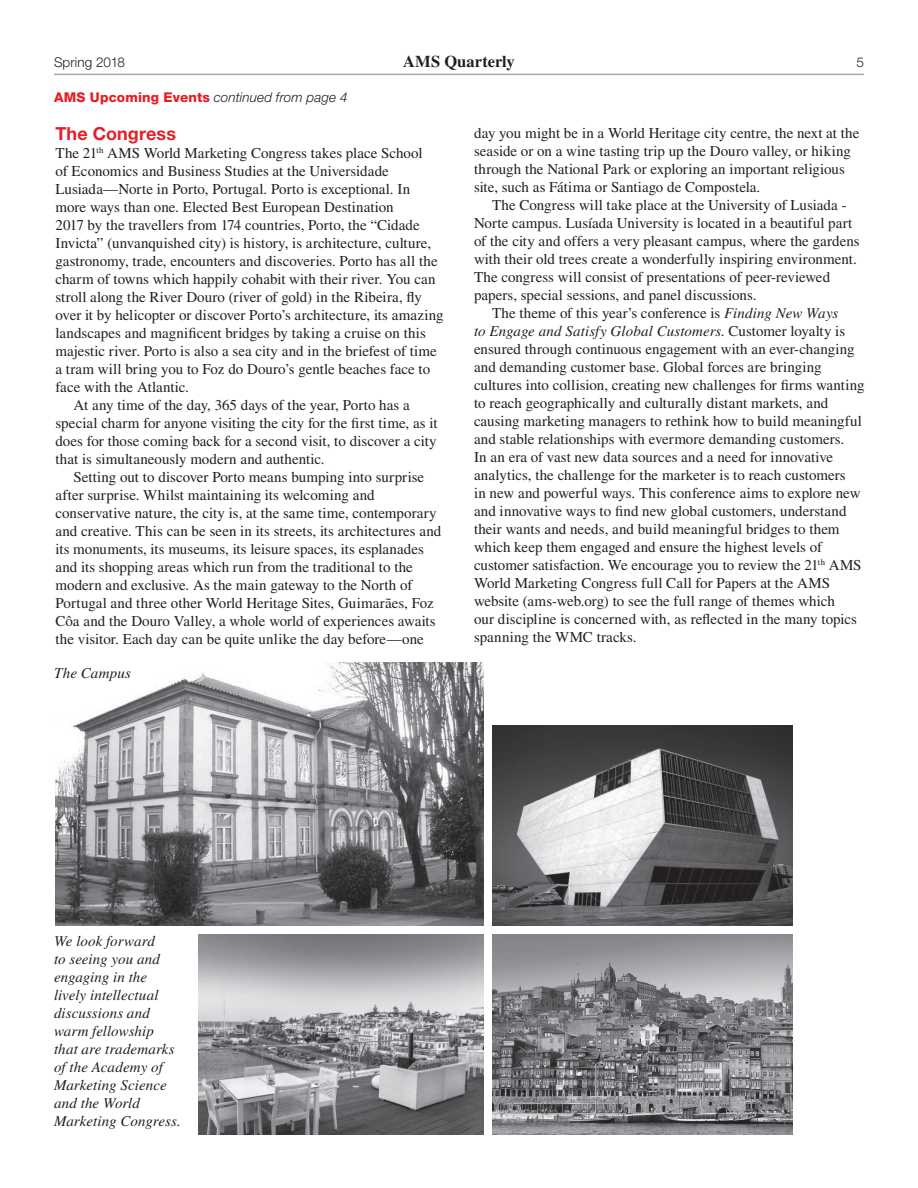
<style>
.page{position:relative;width:918px;height:1188px;background:#fff}
.page>*{position:absolute;margin:0;border:0;box-sizing:border-box;transform-origin:0 0}
.t1{font:700 18px "Helvetica Neue";letter-spacing:.005em;color:#e41f25}
.t2{font:700 16.5px "Times";letter-spacing:.005em;color:#231f20}
.t3{font:15px/18px "Times";color:#231f20}
.t4{font:italic 15px/18px "Times";letter-spacing:.005em;color:#231f20}
.t5{font:italic 300 13.5px "Helvetica Neue";letter-spacing:.01em;color:#231f20}
.t6{font:300 13.5px "Helvetica Neue";letter-spacing:-.005em;color:#231f20}
.s1{font-weight:800;font-style:normal;color:#e41f25}
.s2{font-style:italic}
</style>
<div class="page">
<hr style="left:54px;top:74px;width:810px;height:1px;background:#a8a9ad">
<img style="left:56px;top:662px;width:427px;height:264px">
<img style="left:492px;top:725px;width:300px;height:201px">
<img style="left:198px;top:935px;width:285px;height:200px">
<img style="left:492px;top:935px;width:300px;height:200px">
<p class="t6" style="left:54px;top:54px;width:73px">Spring 2018</p>
<p class="t2" style="left:403px;top:51px;width:113px">AMS Quarterly</p>
<p class="t6" style="left:856px;top:54px;width:9px">5</p>
<p class="t5" style="left:54px;top:89px;width:295px"><span class="s1">AMS Upcoming Events</span> continued from page 4</p>
<p class="t3" style="left:474px;top:124px;width:387px">day you might be in a World Heritage city centre, the next at the seaside or on a wine tasting trip up the Douro valley, or hiking through the National Park or exploring an important religious site, such as Fátima or Santiago de Compostela.</p>
<p class="t3" style="left:474px;top:196px;width:387px;text-indent:18px">The Congress will take place at the University of Lusiada - Norte campus. Lusíada University is located in a beautiful part of the city and offers a very pleasant campus, where the gardens with their old trees create a wonderfully inspiring environment.<br>The congress will consist of presentations of peer-reviewed papers, special sessions, and panel discussions.</p>
<p class="t3" style="left:474px;top:304px;width:392px;text-indent:18px">The theme of this year’s conference is <span class="s2">Finding New Ways<br>to Engage and Satisfy Global Customers</span>. Customer loyalty is ensured through continuous engagement with an ever-changing and demanding customer base. Global forces are bringing cultures into collision, creating new challenges for firms wanting to reach geographically and culturally distant markets, and causing marketing managers to rethink how to build meaningful and stable relationships with evermore demanding customers.<br>In an era of vast new data sources and a need for innovative analytics, the challenge for the marketer is to reach customers<br>in new and powerful ways. This conference aims to explore new and innovative ways to find new global customers, understand their wants and needs, and build meaningful bridges to them which keep them engaged and ensure the highest levels of customer satisfaction. We encourage you to review the 21<sup>th</sup> AMS World Marketing Congress full Call for Papers at the AMS website (ams-web.org) to see the full range of themes which<br>our discipline is concerned with, as reflected in the many topics spanning the WMC tracks.</p>
<p class="t1" style="left:56px;top:123px;width:122px">The Congress</p>
<p class="t3" style="left:56px;top:144px;width:369px">The 21<sup>th</sup> AMS World Marketing Congress takes place School</p>
<p class="t3" style="left:56px;top:162px;width:335px">of Economics and Business Studies at the Universidade</p>
<p class="t3" style="left:56px;top:180px;width:356px">Lusiada—Norte in Porto, Portugal. Porto is exceptional. In</p>
<p class="t3" style="left:56px;top:198px;width:340px">more ways than one. Elected Best European Destination</p>
<p class="t3" style="left:56px;top:216px;width:366px">2017 by the travellers from 174 countries, Porto, the “Cidade</p>
<p class="t3" style="left:56px;top:234px;width:377px">Invicta” (unvanquished city) is history, is architecture, culture,</p>
<p class="t3" style="left:56px;top:252px;width:384px">gastronomy, trade, encounters and discoveries. Porto has all the</p>
<p class="t3" style="left:56px;top:270px;width:382px">charm of towns which happily cohabit with their river. You can</p>
<p class="t3" style="left:56px;top:288px;width:368px">stroll along the River Douro (river of gold) in the Ribeira, fly</p>
<p class="t3" style="left:56px;top:306px;width:390px">over it by helicopter or discover Porto’s architecture, its amazing</p>
<p class="t3" style="left:56px;top:324px;width:372px">landscapes and magnificent bridges by taking a cruise on this</p>
<p class="t3" style="left:56px;top:342px;width:383px">majestic river. Porto is also a sea city and in the briefest of time</p>
<p class="t3" style="left:56px;top:360px;width:376px">a tram will bring you to Foz do Douro’s gentle beaches face to</p>
<p class="t3" style="left:56px;top:378px;width:135px">face with the Atlantic.</p>
<p class="t3" style="left:74px;top:396px;width:338px">At any time of the day, 365 days of the year, Porto has a</p>
<p class="t3" style="left:56px;top:414px;width:384px">special charm for anyone visiting the city for the first time, as it</p>
<p class="t3" style="left:56px;top:432px;width:383px">does for those coming back for a second visit, to discover a city</p>
<p class="t3" style="left:56px;top:450px;width:271px">that is simultaneously modern and authentic.</p>
<p class="t3" style="left:74px;top:468px;width:352px">Setting out to discover Porto means bumping into surprise</p>
<p class="t3" style="left:56px;top:486px;width:321px">after surprise. Whilst maintaining its welcoming and</p>
<p class="t3" style="left:56px;top:504px;width:383px">conservative nature, the city is, at the same time, contemporary</p>
<p class="t3" style="left:56px;top:522px;width:387px">and creative. This can be seen in its streets, its architectures and</p>
<p class="t3" style="left:56px;top:540px;width:370px">its monuments, its museums, its leisure spaces, its esplanades</p>
<p class="t3" style="left:56px;top:558px;width:359px">and its shopping areas which run from the traditional to the</p>
<p class="t3" style="left:56px;top:576px;width:358px">modern and exclusive. As the main gateway to the North of</p>
<p class="t3" style="left:56px;top:594px;width:380px">Portugal and three other World Heritage Sites, Guimarães, Foz</p>
<p class="t3" style="left:56px;top:612px;width:382px">Côa and the Douro Valley, a whole world of experiences awaits</p>
<p class="t3" style="left:56px;top:630px;width:370px">the visitor. Each day can be quite unlike the day before—one</p>
<p class="t4" style="left:54px;top:664px;width:78px">The Campus</p>
<p class="t4" style="left:54px;top:932px;width:128px">We look forward<br>to seeing you and engaging in the lively intellectual discussions and warm fellowship that are trademarks of the Academy of<br>Marketing Science and the World<br>Marketing Congress.</p>
</div>
